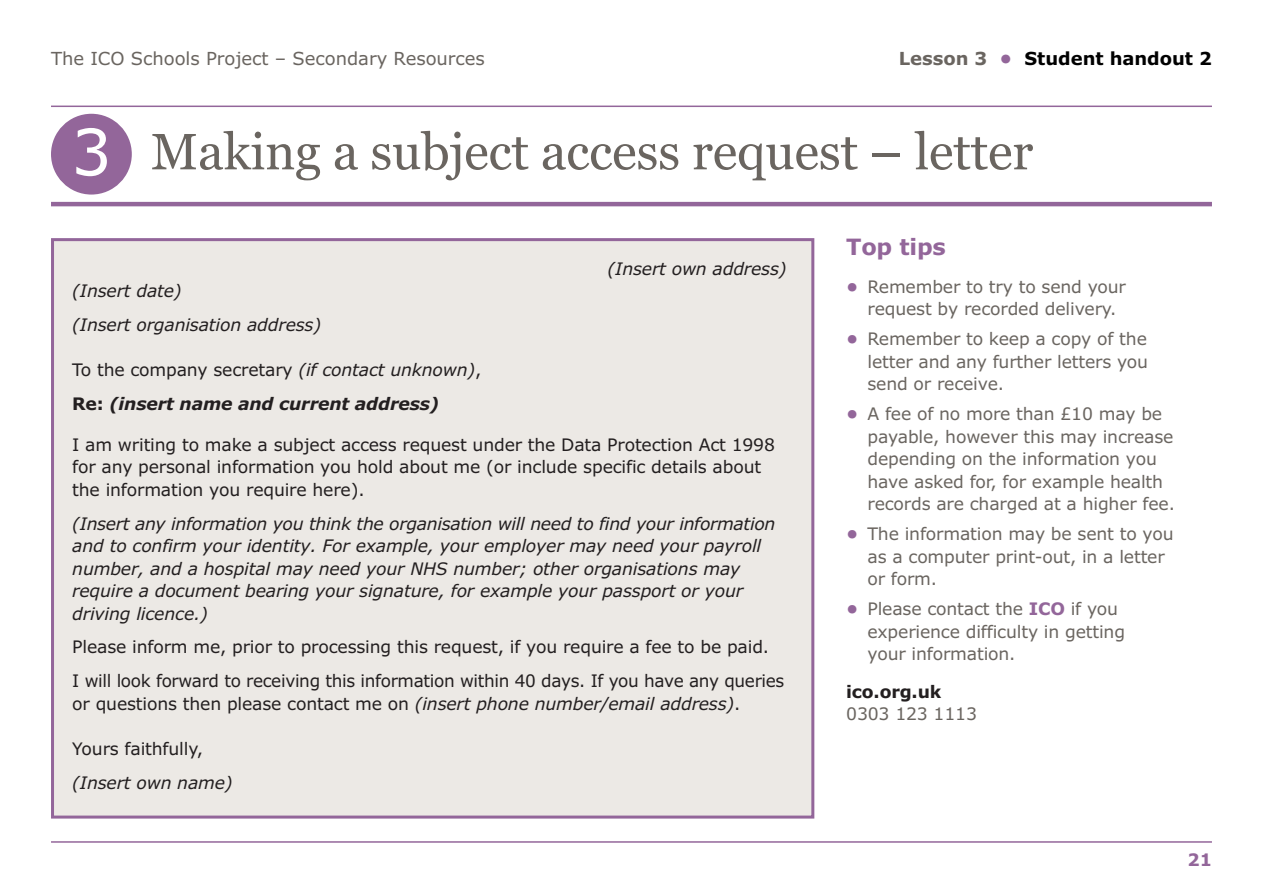
<style>
.page{position:relative;width:1263px;height:893px;background:#fff}
.page>*{position:absolute;margin:0;border:0;box-sizing:border-box;transform-origin:0 0}
.t1{font:51px "Georgia";letter-spacing:-.005em;color:#6a6560}
.t2{font:700 22.5px "Verdana";letter-spacing:-.01em;color:#93669a}
.t3{font:18px "Verdana";color:#6a6560}
.t4{font:700 18px "Verdana";color:#000}
.t5{font:17.25px/22.5px "Verdana";letter-spacing:-.01em;color:#6a6560}
.t6{font:17.25px/22.5px "Verdana";letter-spacing:-.01em;color:#231f20}
.t7{font:italic 17.25px/22.5px "Verdana";letter-spacing:-.01em;color:#231f20}
.t8{font:italic 700 17.25px/33.8px "Verdana";letter-spacing:-.01em;color:#231f20}
.t9{font:700 17.25px "Verdana";letter-spacing:-.01em;color:#231f20}
.t10{font:700 17.25px "Verdana";color:#93669a}
.s1{color:#6a6560}
.s2{color:#93669a}
.s3{font-family:"Verdana";font-size:63.75px;color:#fff}
.s4{font-weight:400;font-style:normal}
.s5{font-weight:400}
.s6{font-style:normal}
.s7{font-style:italic}
.s8{font-weight:700;color:#93669a}
</style>
<div class="page">
<div style="left:54px;top:241px;width:757px;height:575px;background:#ece9e5"></div>
<div style="left:51px;top:238px;width:763px;height:581px;border:3px solid #93669a"></div>
<hr style="left:51px;top:106px;width:1161px;height:1px;background:#93669a">
<hr style="left:51px;top:841px;width:1161px;height:2px;background:#93669a">
<hr style="left:51px;top:202px;width:1161px;height:4px;background:#93669a">
<div style="left:51px;top:114px;width:81px;height:81px;background:#93669a;border-radius:50%"></div>
<p class="t3" style="left:51px;top:51px;width:435px">The ICO Schools Project – Secondary Resources</p>
<p class="t4" style="left:899px;top:51px;width:315px"><span class="s1">Lesson 3</span> <span class="s2">•</span> Student handout 2</p>
<h1 class="t1" style="left:71px;top:131px;width:963px"><span class="s3">3</span> Making a subject access request – letter</h1>
<p class="t7" style="left:608px;top:259px;width:181px">(Insert own address)</p>
<p class="t7" style="left:72px;top:276px;width:250px;line-height:33.8px">(Insert date)<br>(Insert organisation address)</p>
<p class="t8" style="left:72px;top:353px;width:411px"><span class="s4">To the company secretary</span> <span class="s5">(if contact unknown)</span><span class="s4">,<br></span><span class="s6">Re:</span> (insert name and current address)</p>
<p class="t6" style="left:72px;top:435px;width:704px">I am writing to make a subject access request under the Data Protection Act 1998 for any personal information you hold about me (or include specific details about the information you require here).</p>
<p class="t7" style="left:72px;top:514px;width:705px">(Insert any information you think the organisation will need to find your information and to confirm your identity. For example, your employer may need your payroll number, and a hospital may need your NHS number; other organisations may require a document bearing your signature, for example your passport or your driving licence.)</p>
<p class="t6" style="left:72px;top:632px;width:714px;line-height:33.8px">Please inform me, prior to processing this request, if you require a fee to be paid.<br>I will look forward to receiving this information within 40 days. If you have any queries</p>
<p class="t6" style="left:72px;top:694px;width:670px">or questions then please contact me on <span class="s7">(insert phone number/email address)</span>.</p>
<p class="t6" style="left:72px;top:739px;width:132px">Yours faithfully,</p>
<p class="t7" style="left:72px;top:772px;width:162px">(Insert own name)</p>
<h2 class="t2" style="left:846px;top:238px;width:101px">Top tips</h2>
<p class="t5" style="left:867px;top:277px;width:260px;text-indent:-21px"><span class="s8">•</span> Remember to try to send your request by recorded delivery.</p>
<p class="t5" style="left:867px;top:329px;width:282px;text-align:justify;text-indent:-21px"><span class="s8">•</span> Remember to keep a copy of the letter and any further letters you send or receive.</p>
<p class="t5" style="left:867px;top:404px;width:309px;text-indent:-21px"><span class="s8">•</span> A fee of no more than £10 may be payable, however this may increase depending on the information you have asked for, for example health records are charged at a higher fee.</p>
<p class="t5" style="left:867px;top:524px;width:308px;text-indent:-21px"><span class="s8">•</span> The information may be sent to you as a computer print-out, in a letter or form.</p>
<p class="t5" style="left:867px;top:599px;width:259px;text-indent:-21px"><span class="s8">•</span> Please contact the <span class="s8">ICO</span> if you experience difficulty in getting your information.</p>
<p class="t9" style="left:846px;top:685px;width:97px">ico.org.uk</p>
<p class="t5" style="left:846px;top:704px;width:132px">0303 123 1113</p>
<p class="t10" style="left:1187px;top:853px;width:26px">21</p>
</div>
